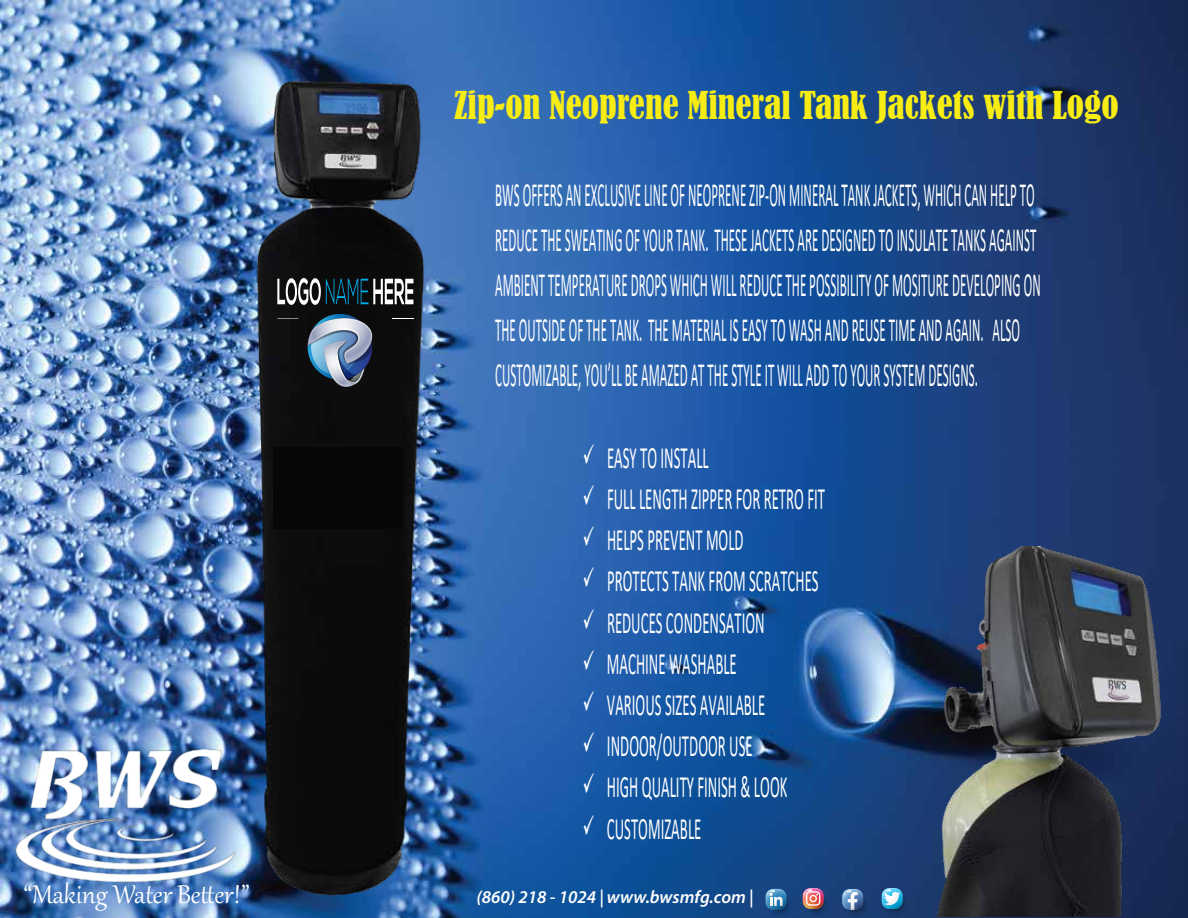
<style>
.page{position:relative;width:1188px;height:918px;background:#fff}
.page>*{position:absolute;margin:0;border:0;box-sizing:border-box;transform-origin:0 0}
.t1{font:condensed 36px "Bernard";color:#f7ec13}
.t2{font:34.2px/45.2px "Calibri";color:#fff;scale:.38 1}
.t3{font:31.5px "Gabriola";color:#fff}
.t4{font:31.2px "Calibri";color:#fff;scale:.47 1}
.t5{font:italic 600 18px "Myriad Pro";color:#fff}
</style>
<div class="page">
<img style="left:0;top:0;width:1188px;height:918px">
<img style="left:910px;top:546px;width:271px;height:371px">
<img style="left:10px;top:742px;width:229px;height:145px">
<img style="left:248px;top:63px;width:189px;height:844px">
<svg style="left:277px;top:278px;width:136px;height:27px"></svg>
<svg style="left:392px;top:318px;width:21px;height:1px"></svg>
<svg style="left:277px;top:318px;width:21px;height:1px"></svg>
<svg style="left:764px;top:889px;width:30px;height:29px"></svg>
<svg style="left:766px;top:889px;width:21px;height:21px"></svg>
<svg style="left:767px;top:890px;width:16px;height:16px"></svg>
<svg style="left:841px;top:889px;width:29px;height:29px"></svg>
<svg style="left:842px;top:889px;width:21px;height:21px"></svg>
<svg style="left:801px;top:888px;width:30px;height:30px"></svg>
<svg style="left:803px;top:888px;width:21px;height:21px"></svg>
<svg style="left:880px;top:888px;width:30px;height:30px"></svg>
<svg style="left:882px;top:888px;width:21px;height:21px"></svg>
<svg style="left:883px;top:889px;width:17px;height:16px"></svg>
<div style="left:274px;top:448px;width:129px;height:80px;background:#060808"></div>
<img style="left:308px;top:314px;width:65px;height:76px">
<p class="t1" style="left:454px;top:84px;width:666px">Zip-on Neoprene Mineral Tank Jackets with Logo</p>
<p class="t2" style="left:495px;top:171px;width:1437px">BWS OFFERS AN EXCLUSIVE LINE OF NEOPRENE ZIP-ON MINERAL TANK JACKETS, WHICH CAN HELP TO REDUCE THE SWEATING OF YOUR TANK. THESE JACKETS ARE DESIGNED TO INSULATE TANKS AGAINST AMBIENT TEMPERATURE DROPS WHICH WILL REDUCE THE POSSIBILITY OF MOSITURE DEVELOPING ON THE OUTSIDE OF THE TANK. THE MATERIAL IS EASY TO WASH AND REUSE TIME AND AGAIN. ALSO CUSTOMIZABLE, YOU’LL BE AMAZED AT THE STYLE IT WILL ADD TO YOUR SYSTEM DESIGNS.</p>
<p class="t4" style="left:583px;top:436px;width:269px">✓ EASY TO INSTALL</p>
<p class="t4" style="left:583px;top:477px;width:517px">✓ FULL LENGTH ZIPPER FOR RETRO FIT</p>
<p class="t4" style="left:583px;top:518px;width:344px">✓ HELPS PREVENT MOLD</p>
<p class="t4" style="left:583px;top:559px;width:503px">✓ PROTECTS TANK FROM SCRATCHES</p>
<p class="t4" style="left:583px;top:601px;width:389px">✓ REDUCES CONDENSATION</p>
<p class="t4" style="left:583px;top:642px;width:329px">✓ MACHINE WASHABLE</p>
<p class="t4" style="left:583px;top:683px;width:390px">✓ VARIOUS SIZES AVAILABLE</p>
<p class="t4" style="left:583px;top:724px;width:363px">✓ INDOOR/OUTDOOR USE</p>
<p class="t4" style="left:583px;top:765px;width:437px">✓ HIGH QUALITY FINISH &amp; LOOK</p>
<p class="t4" style="left:583px;top:807px;width:254px">✓ CUSTOMIZABLE</p>
<p class="t3" style="left:23px;top:873px;width:227px">“Making Water Better!”</p>
<p class="t5" style="left:476px;top:885px;width:278px">(860) 218 - 1024 | www.bwsmfg.com |</p>
</div>
